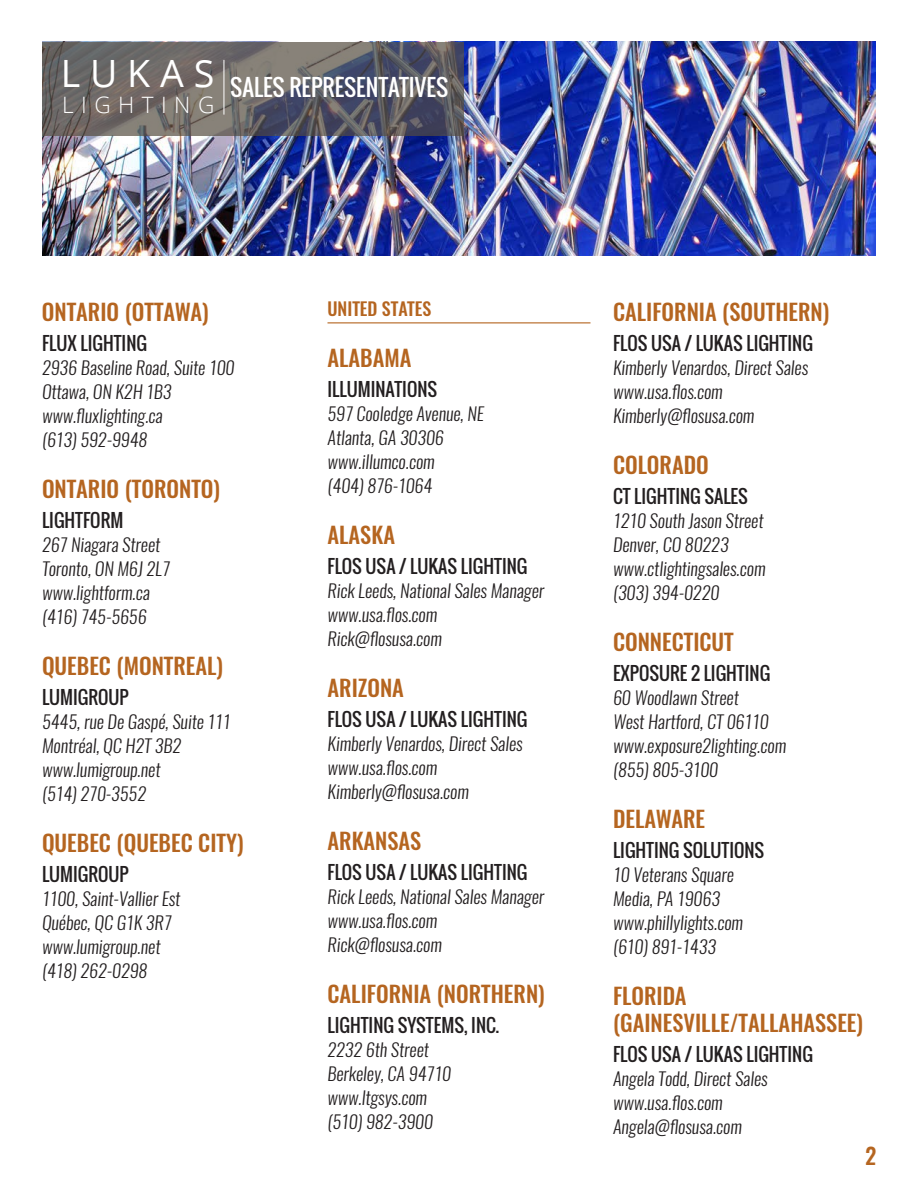
<style>
.page{position:relative;width:918px;height:1188px;background:#fff}
.page>*{position:absolute;margin:0;border:0;box-sizing:border-box;transform-origin:0 0}
.t1{font:37.65px "Open Sans";color:#fff}
.State{font:500 22.5px/27px "Oswald";color:#b56520}
.t2{font:22.5px "Oswald";color:#fff}
.t3{font:300 22.5px "Open Sans";letter-spacing:.33em;color:#fff}
.Listing_-_address{font:italic 300 18px "Oswald";color:#231f20}
.Listing_-_name{font:18px "Oswald";color:#231f20}
.Listing_-_address-2{font:500 18px "Oswald";color:#b56520}
</style>
<div class="page">
<img style="left:42px;top:42px;width:834px;height:214px">
<svg style="left:42px;top:42px;width:422px;height:94px"></svg>
<hr style="left:224px;top:60px;width:1px;height:55px;background:#fff">
<hr style="left:327px;top:322px;width:263px;height:1px;background:#b56520">
<p class="t1" style="left:61px;top:48px;width:155px">L U K A S</p>
<p class="t3" style="left:62px;top:90px;width:154px">LIGHTING</p>
<p class="t2" style="left:230px;top:70px;width:219px">SALES REPRESENTATIVES</p>
<p class="State" style="left:42px;top:299px;width:168px">ONTARIO (OTTAWA)</p>
<p class="Listing_-_name" style="left:42px;top:330px;width:107px">FLUX LIGHTING</p>
<p class="Listing_-_address" style="left:42px;top:356px;width:194px">2936 Baseline Road, Suite 100</p>
<p class="Listing_-_address" style="left:42px;top:380px;width:131px">Ottawa, ON K2H 1B3</p>
<p class="Listing_-_address" style="left:42px;top:404px;width:122px">www.fluxlighting.ca</p>
<p class="Listing_-_address" style="left:42px;top:428px;width:107px">(613) 592-9948</p>
<p class="State" style="left:42px;top:476px;width:180px">ONTARIO (TORONTO)</p>
<p class="Listing_-_name" style="left:42px;top:507px;width:83px">LIGHTFORM</p>
<p class="Listing_-_address" style="left:42px;top:533px;width:120px">267 Niagara Street</p>
<p class="Listing_-_address" style="left:42px;top:557px;width:129px">Toronto, ON M6J 2L7</p>
<p class="Listing_-_address" style="left:42px;top:581px;width:110px">www.lightform.ca</p>
<p class="Listing_-_address" style="left:42px;top:605px;width:106px">(416) 745-5656</p>
<p class="State" style="left:42px;top:653px;width:183px">QUEBEC (MONTREAL)</p>
<p class="Listing_-_name" style="left:42px;top:684px;width:88px">LUMIGROUP</p>
<p class="Listing_-_address" style="left:42px;top:710px;width:190px">5445, rue De Gaspé, Suite 111</p>
<p class="Listing_-_address" style="left:42px;top:734px;width:141px">Montréal, QC H2T 3B2</p>
<p class="Listing_-_address" style="left:42px;top:758px;width:120px">www.lumigroup.net</p>
<p class="Listing_-_address" style="left:42px;top:782px;width:106px">(514) 270-3552</p>
<p class="State" style="left:42px;top:830px;width:203px">QUEBEC (QUEBEC CITY)</p>
<p class="Listing_-_name" style="left:42px;top:861px;width:88px">LUMIGROUP</p>
<p class="Listing_-_address" style="left:42px;top:887px;width:140px">1100, Saint-Vallier Est</p>
<p class="Listing_-_address" style="left:42px;top:911px;width:131px">Québec, QC G1K 3R7</p>
<p class="Listing_-_address" style="left:42px;top:935px;width:120px">www.lumigroup.net</p>
<p class="Listing_-_address" style="left:42px;top:959px;width:107px">(418) 262-0298</p>
<p class="Listing_-_address-2" style="left:327px;top:296px;width:105px">UNITED STATES</p>
<p class="State" style="left:327px;top:345px;width:86px">ALABAMA</p>
<p class="Listing_-_name" style="left:327px;top:376px;width:111px">ILLUMINATIONS</p>
<p class="Listing_-_address" style="left:327px;top:402px;width:158px">597 Cooledge Avenue, NE</p>
<p class="Listing_-_address" style="left:327px;top:426px;width:118px">Atlanta, GA 30306</p>
<p class="Listing_-_address" style="left:327px;top:450px;width:109px">www.illumco.com</p>
<p class="Listing_-_address" style="left:327px;top:474px;width:106px">(404) 876-1064</p>
<p class="State" style="left:327px;top:522px;width:69px">ALASKA</p>
<p class="Listing_-_name" style="left:327px;top:553px;width:201px">FLOS USA / LUKAS LIGHTING</p>
<p class="Listing_-_address" style="left:327px;top:579px;width:218px">Rick Leeds, National Sales Manager</p>
<p class="Listing_-_address" style="left:327px;top:603px;width:111px">www.usa.flos.com</p>
<p class="Listing_-_address" style="left:327px;top:627px;width:116px">Rick@flosusa.com</p>
<p class="State" style="left:327px;top:675px;width:78px">ARIZONA</p>
<p class="Listing_-_name" style="left:327px;top:706px;width:201px">FLOS USA / LUKAS LIGHTING</p>
<p class="Listing_-_address" style="left:327px;top:732px;width:197px">Kimberly Venardos, Direct Sales</p>
<p class="Listing_-_address" style="left:327px;top:756px;width:111px">www.usa.flos.com</p>
<p class="Listing_-_address" style="left:327px;top:780px;width:143px">Kimberly@flosusa.com</p>
<p class="State" style="left:327px;top:828px;width:95px">ARKANSAS</p>
<p class="Listing_-_name" style="left:327px;top:859px;width:201px">FLOS USA / LUKAS LIGHTING</p>
<p class="Listing_-_address" style="left:327px;top:885px;width:218px">Rick Leeds, National Sales Manager</p>
<p class="Listing_-_address" style="left:327px;top:909px;width:111px">www.usa.flos.com</p>
<p class="Listing_-_address" style="left:327px;top:933px;width:116px">Rick@flosusa.com</p>
<p class="State" style="left:327px;top:981px;width:219px">CALIFORNIA (NORTHERN)</p>
<p class="Listing_-_name" style="left:327px;top:1012px;width:173px">LIGHTING SYSTEMS, INC.</p>
<p class="Listing_-_address" style="left:327px;top:1038px;width:103px">2232 6th Street</p>
<p class="Listing_-_address" style="left:327px;top:1062px;width:125px">Berkeley, CA 94710</p>
<p class="Listing_-_address" style="left:327px;top:1086px;width:101px">www.ltgsys.com</p>
<p class="Listing_-_address" style="left:327px;top:1110px;width:107px">(510) 982-3900</p>
<p class="State" style="left:613px;top:299px;width:218px">CALIFORNIA (SOUTHERN)</p>
<p class="Listing_-_name" style="left:613px;top:330px;width:201px">FLOS USA / LUKAS LIGHTING</p>
<p class="Listing_-_address" style="left:613px;top:356px;width:197px">Kimberly Venardos, Direct Sales</p>
<p class="Listing_-_address" style="left:613px;top:380px;width:111px">www.usa.flos.com</p>
<p class="Listing_-_address" style="left:613px;top:404px;width:143px">Kimberly@flosusa.com</p>
<p class="State" style="left:613px;top:452px;width:97px">COLORADO</p>
<p class="Listing_-_name" style="left:613px;top:483px;width:136px">CT LIGHTING SALES</p>
<p class="Listing_-_address" style="left:613px;top:509px;width:152px">1210 South Jason Street</p>
<p class="Listing_-_address" style="left:613px;top:533px;width:117px">Denver, CO 80223</p>
<p class="Listing_-_address" style="left:613px;top:557px;width:154px">www.ctlightingsales.com</p>
<p class="Listing_-_address" style="left:613px;top:581px;width:108px">(303) 394-0220</p>
<p class="State" style="left:613px;top:629px;width:122px">CONNECTICUT</p>
<p class="Listing_-_name" style="left:613px;top:660px;width:159px">EXPOSURE 2 LIGHTING</p>
<p class="Listing_-_address" style="left:613px;top:686px;width:127px">60 Woodlawn Street</p>
<p class="Listing_-_address" style="left:613px;top:710px;width:157px">West Hartford, CT 06110</p>
<p class="Listing_-_address" style="left:613px;top:734px;width:175px">www.exposure2lighting.com</p>
<p class="Listing_-_address" style="left:613px;top:758px;width:107px">(855) 805-3100</p>
<p class="State" style="left:613px;top:806px;width:94px">DELAWARE</p>
<p class="Listing_-_name" style="left:613px;top:837px;width:153px">LIGHTING SOLUTIONS</p>
<p class="Listing_-_address" style="left:613px;top:863px;width:122px">10 Veterans Square</p>
<p class="Listing_-_address" style="left:613px;top:887px;width:108px">Media, PA 19063</p>
<p class="Listing_-_address" style="left:613px;top:911px;width:132px">www.phillylights.com</p>
<p class="Listing_-_address" style="left:613px;top:935px;width:105px">(610) 891-1433</p>
<p class="State" style="left:613px;top:983px;width:252px">FLORIDA (GAINESVILLE/TALLAHASSEE)</p>
<p class="Listing_-_name" style="left:613px;top:1041px;width:201px">FLOS USA / LUKAS LIGHTING</p>
<p class="Listing_-_address" style="left:613px;top:1067px;width:156px">Angela Todd, Direct Sales</p>
<p class="Listing_-_address" style="left:613px;top:1091px;width:111px">www.usa.flos.com</p>
<p class="Listing_-_address" style="left:613px;top:1115px;width:130px">Angela@flosusa.com</p>
<p class="State" style="left:865px;top:1143px;width:13px">2</p>
</div>
